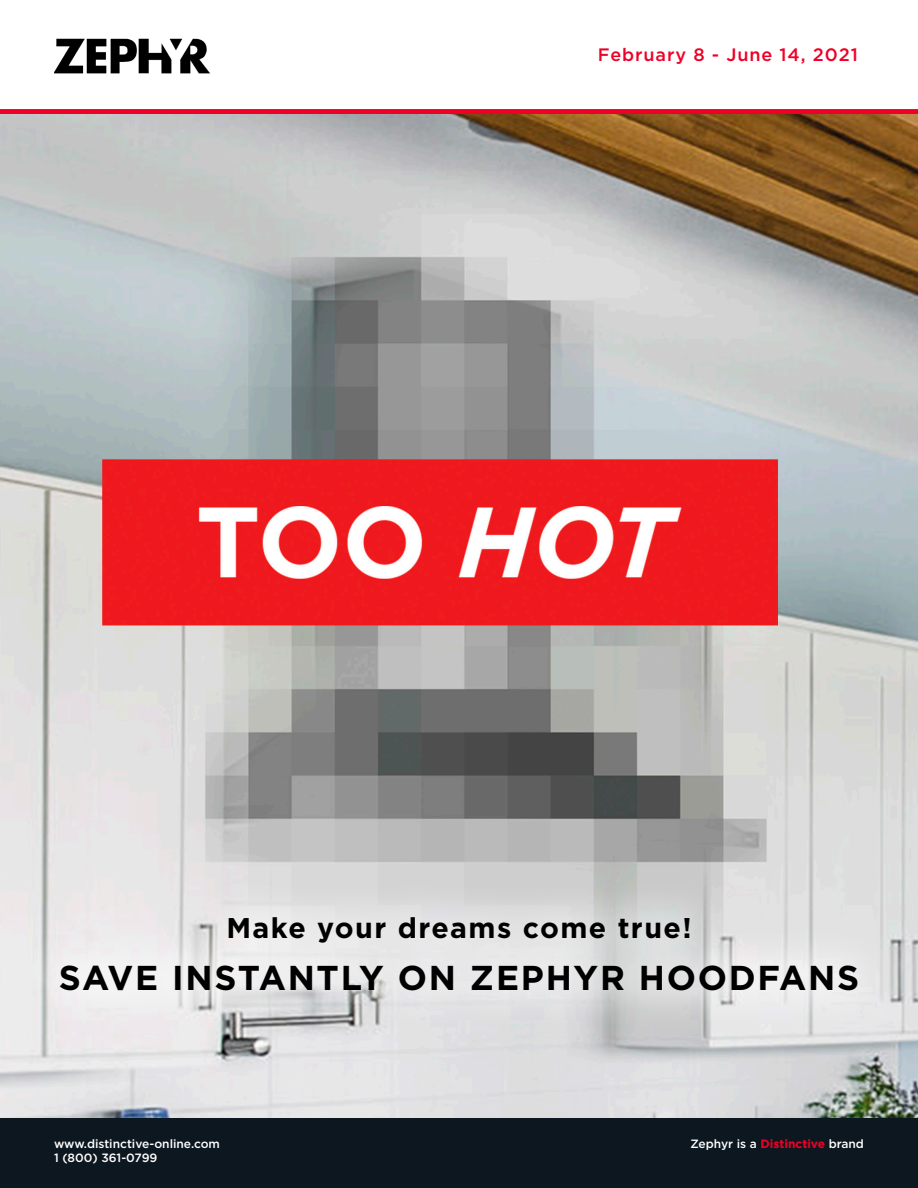
<style>
.page{position:relative;width:918px;height:1188px;background:#fff}
.page>*{position:absolute;margin:0;border:0;box-sizing:border-box;transform-origin:0 0}
.t1{font:700 34.5px "Gotham";letter-spacing:.05em;color:#000}
.t2{font:700 28.5px "Gotham";letter-spacing:.05em;color:#000}
.t3{font:500 18px "Gotham";letter-spacing:.05em;color:#ef0027}
.t4{font:500 12px/14.4px "Gotham";color:#fff}
.s1{font-weight:700;color:#ef0027}
</style>
<div class="page">
<div style="left:0;top:1118px;width:918px;height:70px;background:#0d1720"></div>
<img style="left:54px;top:38px;width:156px;height:36px">
<div style="left:0;top:109px;width:918px;height:6px;background:#ef0027"></div>
<img style="left:0;top:114px;width:918px;height:1004px">
<div style="left:19px;top:875px;width:880px;height:159px;background:#fff;opacity:.75"></div>
<p class="t3" style="left:598px;top:43px;width:262px">February 8 - June 14, 2021</p>
<p class="t2" style="left:226px;top:909px;width:467px">Make your dreams come true!</p>
<p class="t1" style="left:59px;top:955px;width:802px">SAVE INSTANTLY ON ZEPHYR HOODFANS</p>
<p class="t4" style="left:54px;top:1136px;width:168px">www.distinctive-online.com<br>1 (800) 361-0799</p>
<p class="t4" style="left:690px;top:1136px;width:175px">Zephyr is a <span class="s1">Distinctive</span> brand</p>
</div>
